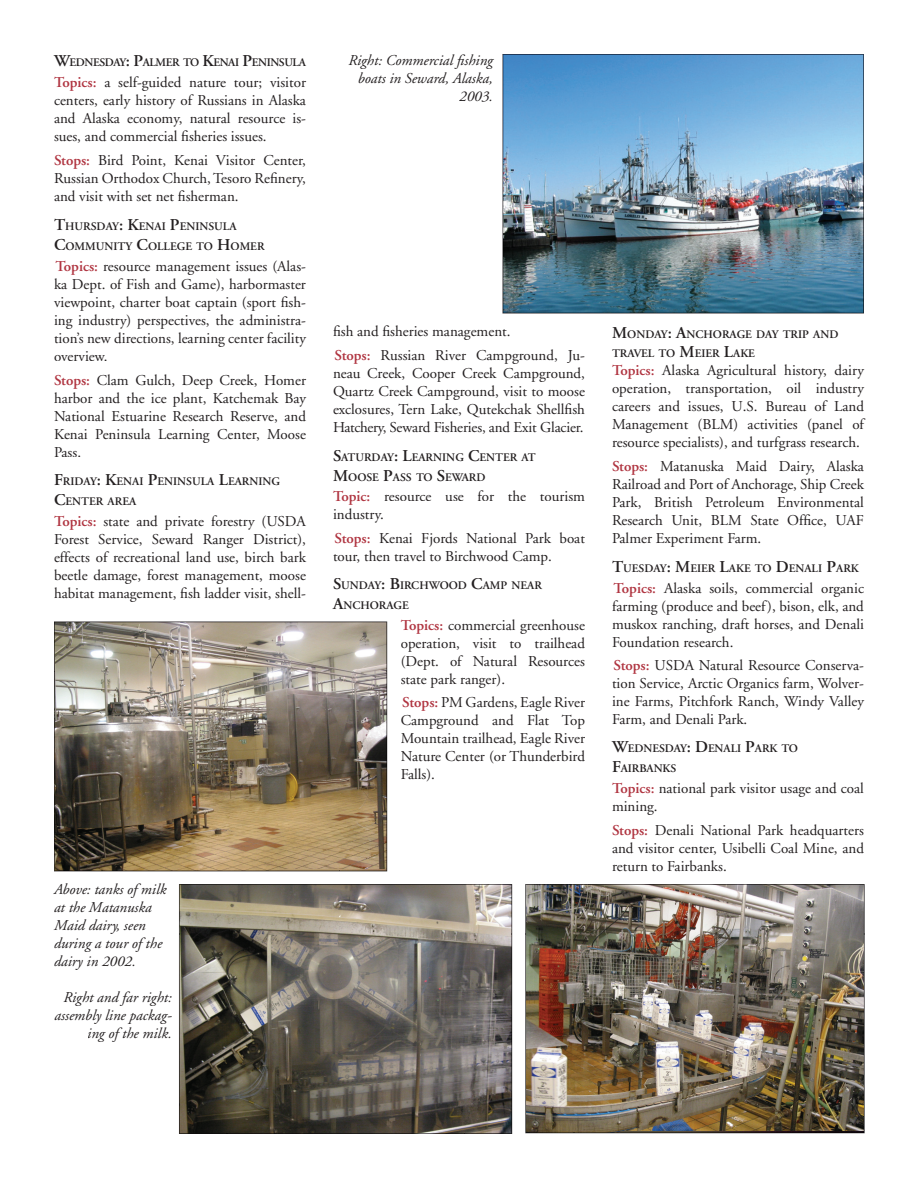
<style>
.page{position:relative;width:918px;height:1188px;background:#fff}
.page>*{position:absolute;margin:0;border:0;box-sizing:border-box;transform-origin:0 0}
.t1{font:15px/18px "Adobe Garamond";color:#231f20;text-align:justify}
.t2{font:italic 15px/18px "Adobe Garamond";color:#231f20;text-align:right}
.t3{font:600 11.55px/19.8px "Adobe Garamond";color:#231f20}
.t4{font:600 11.55px "Adobe Garamond";letter-spacing:-.035em;color:#231f20}
.s1{font-size:16.5px}
.s2{font-weight:600;color:#b03541}
</style>
<div class="page">
<img style="left:503px;top:54px;width:361px;height:259px">
<img style="left:525px;top:884px;width:340px;height:249px">
<img style="left:526px;top:884px;width:338px;height:50px">
<img style="left:526px;top:934px;width:48px;height:199px">
<img style="left:816px;top:934px;width:48px;height:199px">
<img style="left:574px;top:1083px;width:242px;height:50px">
<svg style="left:227px;top:935px;width:237px;height:149px;background:#6b665e"></svg>
<img style="left:179px;top:884px;width:333px;height:51px">
<img style="left:179px;top:934px;width:48px;height:200px">
<img style="left:464px;top:934px;width:48px;height:200px">
<img style="left:226px;top:1084px;width:239px;height:50px">
<img style="left:54px;top:621px;width:333px;height:200px">
<img style="left:54px;top:622px;width:333px;height:50px">
<img style="left:54px;top:671px;width:48px;height:200px">
<img style="left:339px;top:671px;width:48px;height:200px">
<img style="left:102px;top:821px;width:238px;height:50px">
<p class="t4" style="left:54px;top:56px;width:253px"><span class="s1">W</span>EDNESDAY<span class="s1">: P</span>ALMER TO <span class="s1">K</span>ENAI <span class="s1">P</span>ENINSULA</p>
<p class="t1" style="left:54px;top:74px;width:254px"><span class="s2">Topics:</span> a self-guided nature tour; visitor centers, early history of Russians in Alaska and Alaska economy, natural resource is&shy;sues, and commercial fisheries issues.</p>
<p class="t1" style="left:54px;top:152px;width:253px"><span class="s2">Stops:</span> Bird Point, Kenai Visitor Center, Russian Orthodox Church, Tesoro Refinery, and visit with set net fisherman.</p>
<p class="t3" style="left:54px;top:217px;width:212px"><span class="s1">T</span>HURSDAY<span class="s1">: K</span>ENAI <span class="s1">P</span>ENINSULA<br><span class="s1">C</span>OMMUNITY <span class="s1">C</span>OLLEGE TO <span class="s1">H</span>OMER</p>
<p class="t1" style="left:54px;top:257px;width:254px"><span class="s2">Topics:</span> resource management issues (Alas&shy;ka Dept. of Fish and Game), harbormaster viewpoint, charter boat captain (sport fish&shy;ing industry) perspectives, the administra&shy;tion’s new directions, learning center facility overview.</p>
<p class="t1" style="left:54px;top:371px;width:254px"><span class="s2">Stops:</span> Clam Gulch, Deep Creek, Homer harbor and the ice plant, Katchemak Bay National Estuarine Research Reserve, and Kenai Peninsula Learning Center, Moose Pass.</p>
<p class="t3" style="left:54px;top:472px;width:228px"><span class="s1">F</span>RIDAY<span class="s1">: K</span>ENAI <span class="s1">P</span>ENINSULA <span class="s1">L</span>EARNING<br><span class="s1">C</span>ENTER AREA</p>
<p class="t1" style="left:54px;top:513px;width:254px"><span class="s2">Topics:</span> state and private forestry (USDA Forest Service, Seward Ranger District), effects of recreational land use, birch bark beetle damage, forest management, moose habitat management, fish ladder visit, shell-</p>
<p class="t2" style="left:348px;top:51px;width:146px">Right: Commercial fishing boats in Seward, Alaska,<br>2003.</p>
<p class="t1" style="left:333px;top:320px;width:254px;line-height:24px">fish and fisheries management.<br><span class="s2">Stops:</span> Russian River Campground, Ju-</p>
<p class="t1" style="left:333px;top:365px;width:254px">neau Creek, Cooper Creek Campground, Quartz Creek Campground, visit to moose exclosures, Tern Lake, Qutekchak Shellfish Hatchery, Seward Fisheries, and Exit Glacier.</p>
<p class="t3" style="left:333px;top:448px;width:204px"><span class="s1">S</span>ATURDAY<span class="s1">: L</span>EARNING <span class="s1">C</span>ENTER AT<br><span class="s1">M</span>OOSE <span class="s1">P</span>ASS TO <span class="s1">S</span>EWARD</p>
<p class="t1" style="left:333px;top:487px;width:254px"><span class="s2">Topic:</span> resource use for the tourism industry.</p>
<p class="t1" style="left:333px;top:529px;width:253px"><span class="s2">Stops:</span> Kenai Fjords National Park boat tour, then travel to Birchwood Camp.</p>
<p class="t3" style="left:333px;top:576px;width:211px"><span class="s1">S</span>UNDAY<span class="s1">: B</span>IRCHWOOD <span class="s1">C</span>AMP NEAR<br><span class="s1">A</span>NCHORAGE</p>
<p class="t1" style="left:401px;top:617px;width:186px"><span class="s2">Topics:</span> commercial greenhouse operation, visit to trailhead (Dept. of Natural Resources state park ranger).</p>
<p class="t1" style="left:401px;top:693px;width:186px"><span class="s2">Stops:</span> PM Gardens, Eagle River Campground and Flat Top Mountain trailhead, Eagle River Nature Center (or Thunderbird Falls).</p>
<p class="t2" style="left:54px;top:881px;width:114px;text-align:left">Above: tanks of milk at the Matanuska<br>Maid dairy, seen during a tour of the dairy in 2002.</p>
<p class="t2" style="left:55px;top:989px;width:119px">Right and far right: assembly line packag&shy;ing of the milk.</p>
<p class="t3" style="left:612px;top:324px;width:228px"><span class="s1">M</span>ONDAY<span class="s1">: A</span>NCHORAGE DAY TRIP AND<br>TRAVEL TO <span class="s1">M</span>EIER <span class="s1">L</span>AKE</p>
<p class="t1" style="left:612px;top:362px;width:254px"><span class="s2">Topics:</span> Alaska Agricultural history, dairy operation, transportation, oil industry careers and issues, U.S. Bureau of Land Management (BLM) activities (panel of resource specialists), and turfgrass research.</p>
<p class="t1" style="left:612px;top:458px;width:254px"><span class="s2">Stops:</span> Matanuska Maid Dairy, Alaska Railroad and Port of Anchorage, Ship Creek Park, British Petroleum Environmental Research Unit, BLM State Office, UAF Palmer Experiment Farm.</p>
<p class="t3" style="left:612px;top:559px;width:248px"><span class="s1">T</span>UESDAY<span class="s1">: M</span>EIER <span class="s1">L</span>AKE TO <span class="s1">D</span>ENALI <span class="s1">P</span>ARK</p>
<p class="t1" style="left:612px;top:580px;width:254px"><span class="s2">Topics:</span> Alaska soils, commercial organic farming (produce and beef), bison, elk, and muskox ranching, draft horses, and Denali Foundation research.</p>
<p class="t1" style="left:612px;top:656px;width:254px"><span class="s2">Stops:</span> USDA Natural Resource Conserva&shy;tion Service, Arctic Organics farm, Wolver&shy;ine Farms, Pitchfork Ranch, Windy Valley Farm, and Denali Park.</p>
<p class="t3" style="left:612px;top:739px;width:187px"><span class="s1">W</span>EDNESDAY<span class="s1">: D</span>ENALI <span class="s1">P</span>ARK TO<br><span class="s1">F</span>AIRBANKS</p>
<p class="t1" style="left:612px;top:780px;width:254px"><span class="s2">Topics:</span> national park visitor usage and coal mining.</p>
<p class="t1" style="left:612px;top:822px;width:253px"><span class="s2">Stops:</span> Denali National Park headquarters and visitor center, Usibelli Coal Mine, and return to Fairbanks.</p>
</div>
